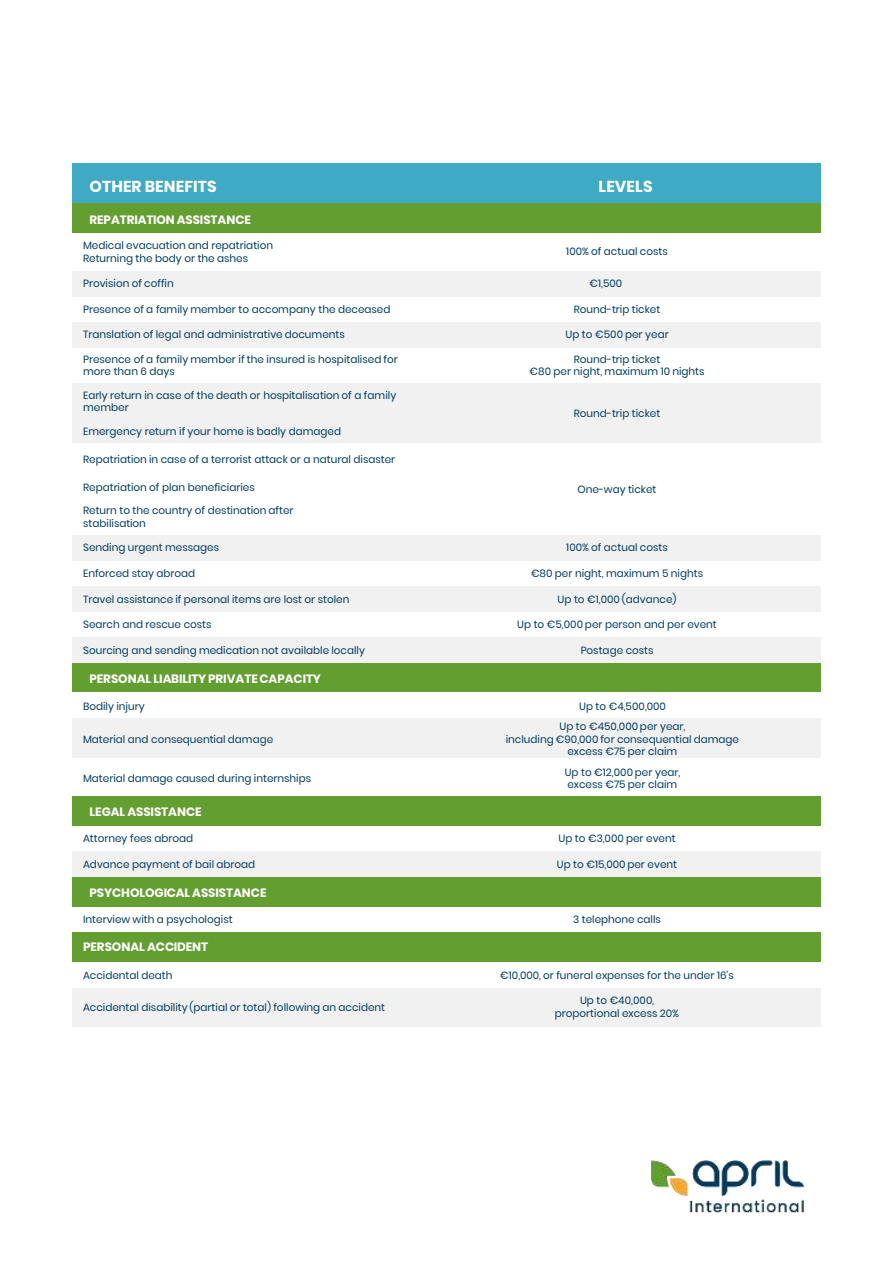
<style>
.page{position:relative;width:893px;height:1264px;background:#fff}
.page>*{position:absolute;margin:0;border:0;box-sizing:border-box;transform-origin:0 0}
.t1{font:700 15.9px "Poppins";letter-spacing:.005em;color:#fff}
.t2{font:700 12px "Poppins";color:#fff}
.t3{font:10.5px/12.6px "Poppins";color:#003c61}
</style>
<div class="page">
<div style="left:72px;top:164px;width:341px;height:39px;background:#3eaac4"></div>
<div style="left:413px;top:164px;width:408px;height:39px;background:#3eaac4"></div>
<div style="left:72px;top:203px;width:749px;height:29px;background:#639e30"></div>
<div style="left:72px;top:271px;width:341px;height:25px;background:#f1f1f1"></div>
<div style="left:413px;top:271px;width:408px;height:25px;background:#f1f1f1"></div>
<div style="left:72px;top:322px;width:341px;height:25px;background:#f1f1f1"></div>
<div style="left:413px;top:322px;width:408px;height:25px;background:#f1f1f1"></div>
<div style="left:72px;top:383px;width:341px;height:36px;background:#f1f1f1"></div>
<div style="left:413px;top:383px;width:408px;height:60px;background:#f1f1f1"></div>
<div style="left:72px;top:419px;width:341px;height:24px;background:#f1f1f1"></div>
<div style="left:72px;top:535px;width:341px;height:25px;background:#f1f1f1"></div>
<div style="left:413px;top:535px;width:408px;height:25px;background:#f1f1f1"></div>
<div style="left:72px;top:586px;width:341px;height:25px;background:#f1f1f1"></div>
<div style="left:413px;top:586px;width:408px;height:25px;background:#f1f1f1"></div>
<div style="left:72px;top:637px;width:341px;height:25px;background:#f1f1f1"></div>
<div style="left:413px;top:637px;width:408px;height:25px;background:#f1f1f1"></div>
<div style="left:72px;top:662px;width:749px;height:30px;background:#639e30"></div>
<div style="left:72px;top:718px;width:341px;height:40px;background:#f1f1f1"></div>
<div style="left:413px;top:718px;width:408px;height:40px;background:#f1f1f1"></div>
<div style="left:72px;top:796px;width:749px;height:30px;background:#639e30"></div>
<div style="left:72px;top:851px;width:341px;height:26px;background:#f1f1f1"></div>
<div style="left:413px;top:851px;width:408px;height:26px;background:#f1f1f1"></div>
<div style="left:72px;top:877px;width:749px;height:29px;background:#639e30"></div>
<div style="left:72px;top:932px;width:749px;height:30px;background:#639e30"></div>
<div style="left:72px;top:987px;width:341px;height:38px;background:#f1f1f1"></div>
<div style="left:413px;top:987px;width:408px;height:38px;background:#f1f1f1"></div>
<img style="left:652px;top:1160px;width:152px;height:53px">
<h1 class="t1" style="left:89px;top:175px;width:129px">OTHER BENEFITS</h1>
<h1 class="t1" style="left:599px;top:175px;width:55px">LEVELS</h1>
<p class="t2" style="left:89px;top:211px;width:163px">REPATRIATION ASSISTANCE</p>
<p class="t3" style="left:83px;top:239px;width:192px">Medical evacuation and repatriation<br>Returning the body or the ashes</p>
<p class="t3" style="left:566px;top:245px;width:103px">100% of actual costs</p>
<p class="t3" style="left:83px;top:277px;width:92px">Provision of coffin</p>
<p class="t3" style="left:590px;top:277px;width:34px">€1,500</p>
<p class="t3" style="left:83px;top:303px;width:309px">Presence of a family member to accompany the deceased</p>
<p class="t3" style="left:574px;top:303px;width:88px">Round-trip ticket</p>
<p class="t3" style="left:83px;top:328px;width:263px">Translation of legal and administrative documents</p>
<p class="t3" style="left:566px;top:328px;width:105px">Up to €500 per year</p>
<p class="t3" style="left:83px;top:352px;width:316px">Presence of a family member if the insured is hospitalised for more than 6 days</p>
<p class="t3" style="left:530px;top:352px;width:176px;text-align:center">Round-trip ticket<br>€80 per night, maximum 10 nights</p>
<p class="t3" style="left:83px;top:388px;width:315px">Early return in case of the death or hospitalisation of a family member</p>
<p class="t3" style="left:574px;top:406px;width:88px">Round-trip ticket</p>
<p class="t3" style="left:83px;top:424px;width:259px">Emergency return if your home is badly damaged</p>
<p class="t3" style="left:83px;top:453px;width:314px">Repatriation in case of a terrorist attack or a natural disaster</p>
<p class="t3" style="left:83px;top:481px;width:173px">Repatriation of plan beneficiaries</p>
<p class="t3" style="left:577px;top:482px;width:81px">One-way ticket</p>
<p class="t3" style="left:83px;top:504px;width:212px">Return to the country of destination after stabilisation</p>
<p class="t3" style="left:83px;top:541px;width:138px">Sending urgent messages</p>
<p class="t3" style="left:566px;top:541px;width:103px">100% of actual costs</p>
<p class="t3" style="left:83px;top:567px;width:114px">Enforced stay abroad</p>
<p class="t3" style="left:531px;top:567px;width:174px">€80 per night, maximum 5 nights</p>
<p class="t3" style="left:83px;top:592px;width:268px">Travel assistance if personal items are lost or stolen</p>
<p class="t3" style="left:558px;top:592px;width:120px">Up to €1,000 (advance)</p>
<p class="t3" style="left:83px;top:618px;width:130px">Search and rescue costs</p>
<p class="t3" style="left:517px;top:618px;width:201px">Up to €5,000 per person and per event</p>
<p class="t3" style="left:83px;top:643px;width:283px">Sourcing and sending medication not available locally</p>
<p class="t3" style="left:581px;top:643px;width:74px">Postage costs</p>
<p class="t2" style="left:89px;top:670px;width:233px">PERSONAL LIABILITY PRIVATE CAPACITY</p>
<p class="t3" style="left:83px;top:699px;width:63px">Bodily injury</p>
<p class="t3" style="left:579px;top:699px;width:88px">Up to €4,500,000</p>
<p class="t3" style="left:83px;top:732px;width:192px">Material and consequential damage</p>
<p class="t3" style="left:506px;top:720px;width:235px;text-align:center">Up to €450,000 per year,<br>including €90,000 for consequential damage excess €75 per claim</p>
<p class="t3" style="left:83px;top:771px;width:229px">Material damage caused during internships</p>
<p class="t3" style="left:565px;top:765px;width:117px">Up to €12,000 per year, excess €75 per claim</p>
<p class="t2" style="left:89px;top:803px;width:114px">LEGAL ASSISTANCE</p>
<p class="t3" style="left:83px;top:832px;width:112px">Attorney fees abroad</p>
<p class="t3" style="left:559px;top:832px;width:119px">Up to €3,000 per event</p>
<p class="t3" style="left:83px;top:857px;width:174px">Advance payment of bail abroad</p>
<p class="t3" style="left:557px;top:857px;width:122px">Up to €15,000 per event</p>
<p class="t2" style="left:89px;top:884px;width:179px">PSYCHOLOGICAL ASSISTANCE</p>
<p class="t3" style="left:83px;top:913px;width:151px">Interview with a psychologist</p>
<p class="t3" style="left:573px;top:913px;width:89px">3 telephone calls</p>
<p class="t2" style="left:83px;top:938px;width:127px">PERSONAL ACCIDENT</p>
<p class="t3" style="left:83px;top:968px;width:91px">Accidental death</p>
<p class="t3" style="left:500px;top:968px;width:235px">€10,000, or funeral expenses for the under 16’s</p>
<p class="t3" style="left:83px;top:1000px;width:303px">Accidental disability (partial or total) following an accident</p>
<p class="t3" style="left:555px;top:994px;width:126px;text-align:center">Up to €40,000, proportional excess 20%</p>
</div>
